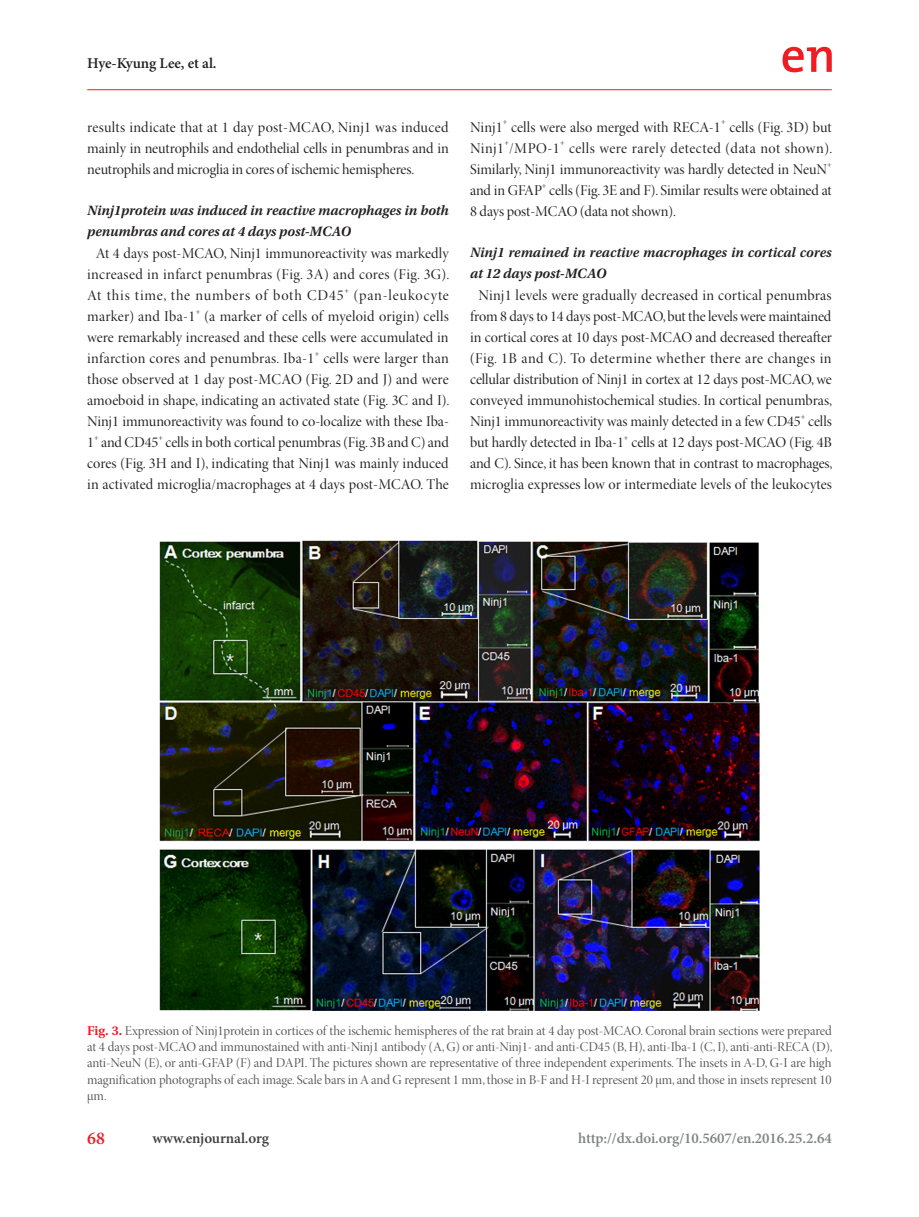
<style>
.page{position:relative;width:919px;height:1217px;background:#fff}
.page>*{position:absolute;margin:0;border:0;box-sizing:border-box;transform-origin:0 0}
.t1{font:600 18px "Minion Pro";color:#ee1d23}
.t2{font:15px/21px "Minion Pro Disp";color:#231f20;text-align:justify}
.t3{font:600 15px "Minion Pro";letter-spacing:-.005em;color:#808285}
.t4{font:600 15px "Minion Pro";letter-spacing:-.005em;color:#231f20}
.t5{font:600 15px "Minion Pro";letter-spacing:-.005em;color:#3e3e3f}
.t6{font:15px "Minion Pro Disp";letter-spacing:.055em;color:#231f20}
.t7{font:15px "Minion Pro Disp";letter-spacing:.03em;color:#231f20}
.t8{font:italic 600 14.25px/21px "Utopia Std";letter-spacing:-.005em;color:#231f20}
.t9{font:13.5px/16.2px "Minion Pro Disp";letter-spacing:-.005em;color:#57585a;text-align:justify}
.t10{font:8.7px "Minion Pro Disp";color:#231f20}
.s1{font-family:"Utopia Std";font-weight:600;color:#ee1d23}
</style>
<div class="page">
<hr style="left:87px;top:89px;width:744px;height:1px;background:#ee1d23">
<svg style="left:782px;top:47px;width:49px;height:25px"></svg>
<img style="left:159px;top:540px;width:600px;height:470px">
<p class="t4" style="left:87px;top:52px;width:131px">Hye-Kyung Lee, et al.</p>
<p class="t2" style="left:87px;top:117px;width:363px">results indicate that at 1 day post-MCAO, Ninj1 was induced mainly in neutrophils and endothelial cells in penumbras and in neutrophils and microglia in cores of ischemic hemispheres.</p>
<p class="t8" style="left:87px;top:200px;width:363px">Ninj1protein was induced in reactive macrophages in both penumbras and cores at 4 days post-MCAO</p>
<p class="t2" style="left:87px;top:243px;width:364px;text-indent:9px">At 4 days post-MCAO, Ninj1 immunoreactivity was markedly increased in infarct penumbras (Fig. 3A) and cores (Fig. 3G).<br>At this time, the numbers of both CD45</p>
<p class="t10" style="left:344px;top:284px;width:6px">+</p>
<p class="t6" style="left:354px;top:286px;width:97px">(pan-leukocyte</p>
<p class="t2" style="left:87px;top:306px;width:110px">marker) and Iba-1</p>
<p class="t10" style="left:196px;top:305px;width:6px">+</p>
<p class="t2" style="left:87px;top:306px;width:363px;text-indent:117px">(a marker of cells of myeloid origin) cells were remarkably increased and these cells were accumulated in infarction cores and penumbras. Iba-1</p>
<p class="t10" style="left:315px;top:347px;width:6px">+</p>
<p class="t2" style="left:87px;top:348px;width:364px;text-indent:236px">cells were larger than those observed at 1 day post-MCAO (Fig. 2D and J) and were amoeboid in shape, indicating an activated state (Fig. 3C and I).<br>Ninj1 immunoreactivity was found to co-localize with these Iba-1</p>
<p class="t10" style="left:94px;top:431px;width:6px">+</p>
<p class="t2" style="left:101px;top:432px;width:59px">and CD45</p>
<p class="t10" style="left:158px;top:431px;width:6px">+</p>
<p class="t2" style="left:87px;top:432px;width:363px;text-indent:78px">cells in both cortical penumbras (Fig. 3B and C) and cores (Fig. 3H and I), indicating that Ninj1 was mainly induced in activated microglia/macrophages at 4 days post-MCAO. The</p>
<p class="t2" style="left:470px;top:117px;width:34px">Ninj1</p>
<p class="t10" style="left:502px;top:116px;width:6px">+</p>
<p class="t2" style="left:511px;top:117px;width:211px">cells were also merged with RECA-1</p>
<p class="t10" style="left:721px;top:116px;width:6px">+</p>
<p class="t2" style="left:729px;top:117px;width:104px">cells (Fig. 3D) but</p>
<p class="t7" style="left:470px;top:139px;width:91px">Ninj1 /MPO-1</p>
<p class="t10" style="left:504px;top:137px;width:6px">+</p>
<p class="t10" style="left:560px;top:137px;width:6px">+</p>
<p class="t2" style="left:470px;top:138px;width:363px;text-indent:99px">cells were rarely detected (data not shown).<br>Similarly, Ninj1 immunoreactivity was hardly detected in NeuN</p>
<p class="t10" style="left:827px;top:158px;width:6px">+</p>
<p class="t2" style="left:470px;top:180px;width:73px">and in GFAP</p>
<p class="t10" style="left:542px;top:179px;width:6px">+</p>
<p class="t2" style="left:470px;top:180px;width:363px;text-indent:79px">cells (Fig. 3E and F). Similar results were obtained at<br>8 days post-MCAO (data not shown).</p>
<p class="t8" style="left:470px;top:242px;width:363px">Ninj1 remained in reactive macrophages in cortical cores at 12 days post-MCAO</p>
<p class="t2" style="left:470px;top:285px;width:363px;text-indent:9px">Ninj1 levels were gradually decreased in cortical penumbras from 8 days to 14 days post-MCAO, but the levels were maintained in cortical cores at 10 days post-MCAO and decreased thereafter (Fig. 1B and C). To determine whether there are changes in cellular distribution of Ninj1 in cortex at 12 days post-MCAO, we conveyed immunohistochemical studies. In cortical penumbras, Ninj1 immunoreactivity was mainly detected in a few CD45</p>
<p class="t10" style="left:800px;top:410px;width:6px">+</p>
<p class="t2" style="left:808px;top:411px;width:25px">cells</p>
<p class="t2" style="left:470px;top:432px;width:155px">but hardly detected in Iba-1</p>
<p class="t10" style="left:623px;top:431px;width:6px">+</p>
<p class="t2" style="left:470px;top:432px;width:364px;text-indent:161px">cells at 12 days post-MCAO (Fig. 4B and C). Since, it has been known that in contrast to macrophages, microglia expresses low or intermediate levels of the leukocytes</p>
<p class="t9" style="left:87px;top:1022px;width:746px"><span class="s1">Fig. 3.</span> Expression of Ninj1protein in cortices of the ischemic hemispheres of the rat brain at 4 day post-MCAO. Coronal brain sections were prepared at 4 days post-MCAO and immunostained with anti-Ninj1 antibody (A, G) or anti-Ninj1- and anti-CD45 (B, H), anti-Iba-1 (C, I), anti-anti-RECA (D), anti-NeuN (E), or anti-GFAP (F) and DAPI. The pictures shown are representative of three independent experiments. The insets in A-D, G-I are high magnification photographs of each image. Scale bars in A and G represent 1 mm, those in B-F and H-I represent 20 µm, and those in insets represent 10 µm.</p>
<p class="t1" style="left:87px;top:1124px;width:19px">68</p>
<p class="t5" style="left:152px;top:1127px;width:118px">www.enjournal.org</p>
<p class="t3" style="left:578px;top:1127px;width:255px">http://dx.doi.org/10.5607/en.2016.25.2.64</p>
</div>
